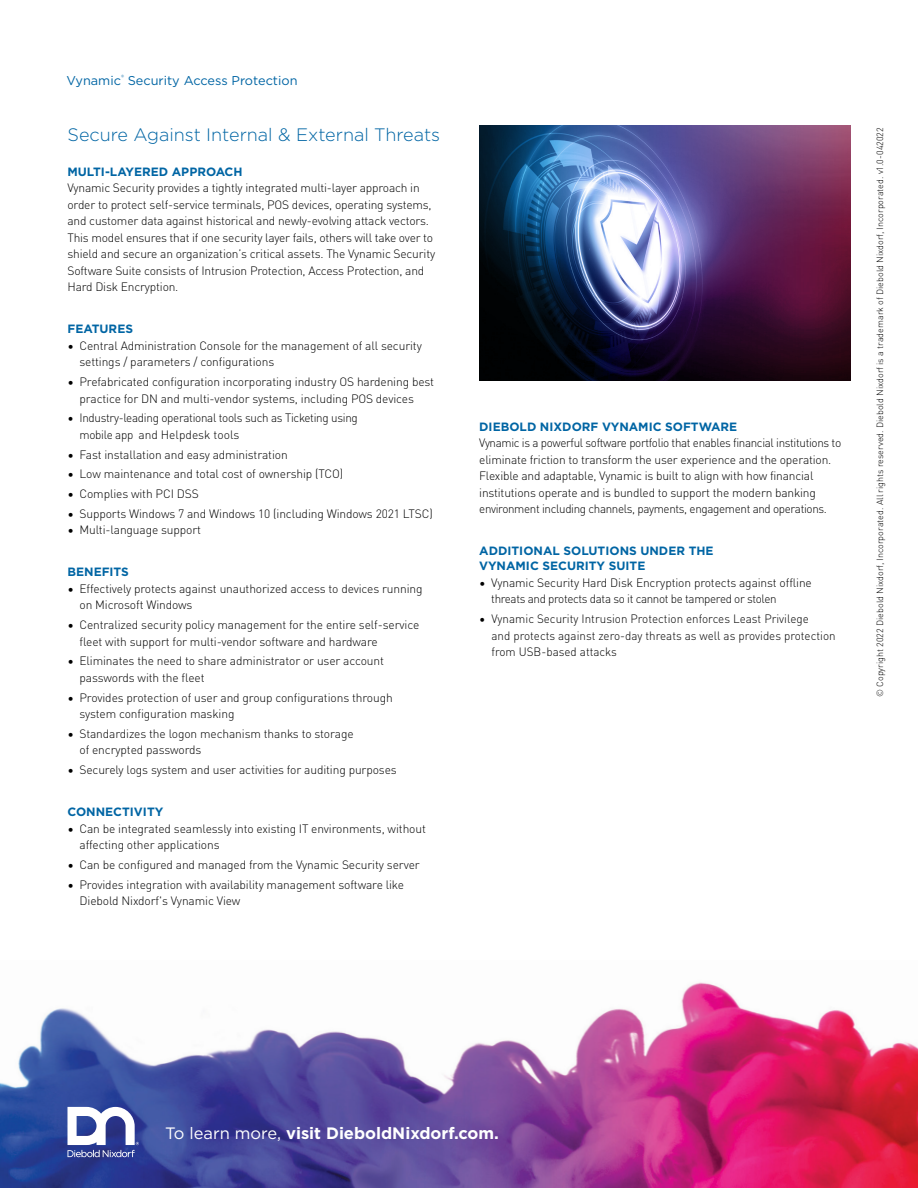
<style>
.page{position:relative;width:918px;height:1188px;background:#fff}
.page>*{position:absolute;margin:0;border:0;box-sizing:border-box;transform-origin:0 0}
.t1{font:300 18px "Gotham";color:#0065a4}
.t2{font:700 16.5px "Gotham";color:#fff}
.t3{font:12.75px "Gotham";color:#0065a4}
.t4{font:300 12px/16.5px "DIN Pro";letter-spacing:-.01em;color:#000}
.t5{font:700 12px/15px "Gotham";color:#0065a4}
.t6{font:300 9px "DIN Pro";color:#000}
.s1{font-weight:400}
</style>
<div class="page">
<img style="left:0;top:982px;width:918px;height:206px">
<svg style="left:67px;top:1107px;width:72px;height:50px"></svg>
<img style="left:479px;top:126px;width:371px;height:255px">
<p class="t3" style="left:66px;top:72px;width:233px">Vynamic<sup>®</sup> Security Access Protection</p>
<h1 class="t1" style="left:68px;top:123px;width:374px">Secure Against Internal &amp; External Threats</h1>
<p class="t5" style="left:68px;top:164px;width:177px">MULTI-LAYERED APPROACH</p>
<p class="t4" style="left:68px;top:179px;width:369px">Vynamic Security provides a tightly integrated multi-layer approach in order to protect self-service terminals, POS devices, operating systems, and customer data against historical and newly-evolving attack vectors.<br>This model ensures that if one security layer fails, others will take over to shield and secure an organization’s critical assets. The Vynamic Security Software Suite consists of Intrusion Protection, Access Protection, and Hard Disk Encryption.</p>
<p class="t5" style="left:68px;top:322px;width:67px">FEATURES</p>
<p class="t4" style="left:80px;top:337px;width:344px;text-indent:-12px">• Central Administration Console for the management of all security settings / parameters / configurations</p>
<p class="t4" style="left:80px;top:373px;width:356px;text-indent:-12px">• Prefabricated configuration incorporating industry OS hardening best practice for DN and multi-vendor systems, including POS devices</p>
<p class="t4" style="left:80px;top:409px;width:280px;text-indent:-12px">• Industry-leading operational tools such as Ticketing using mobile app and Helpdesk tools</p>
<p class="t4" style="left:68px;top:445px;width:222px">• Fast installation and easy administration</p>
<p class="t4" style="left:68px;top:465px;width:277px">• Low maintenance and total cost of ownership (TCO)</p>
<p class="t4" style="left:68px;top:485px;width:133px">• Complies with PCI DSS</p>
<p class="t4" style="left:68px;top:504px;width:367px">• Supports Windows 7 and Windows 10 (including Windows 2021 LTSC)</p>
<p class="t4" style="left:68px;top:521px;width:135px">• Multi-language support</p>
<p class="t5" style="left:68px;top:565px;width:63px">BENEFITS</p>
<p class="t4" style="left:80px;top:579px;width:345px;text-indent:-12px">• Effectively protects against unauthorized access to devices running on Microsoft Windows</p>
<p class="t4" style="left:80px;top:616px;width:341px;text-indent:-12px">• Centralized security policy management for the entire self-service fleet with support for multi-vendor software and hardware</p>
<p class="t4" style="left:80px;top:652px;width:306px;text-indent:-12px">• Eliminates the need to share administrator or user account passwords with the fleet</p>
<p class="t4" style="left:80px;top:688px;width:315px;text-indent:-12px">• Provides protection of user and group configurations through system configuration masking</p>
<p class="t4" style="left:80px;top:724px;width:276px;text-indent:-12px">• Standardizes the logon mechanism thanks to storage of encrypted passwords</p>
<p class="t4" style="left:68px;top:761px;width:331px">• Securely logs system and user activities for auditing purposes</p>
<p class="t5" style="left:68px;top:804px;width:97px">CONNECTIVITY</p>
<p class="t4" style="left:80px;top:819px;width:348px;text-indent:-12px">• Can be integrated seamlessly into existing IT environments, without affecting other applications</p>
<p class="t4" style="left:68px;top:855px;width:354px">• Can be configured and managed from the Vynamic Security server</p>
<p class="t4" style="left:80px;top:875px;width:326px;text-indent:-12px">• Provides integration with availability management software like<br>Diebold Nixdorf's Vynamic View</p>
<p class="t5" style="left:479px;top:419px;width:260px">DIEBOLD NIXDORF VYNAMIC SOFTWARE</p>
<p class="t4" style="left:479px;top:434px;width:364px">Vynamic is a powerful software portfolio that enables financial institutions to eliminate friction to transform the user experience and the operation.<br>Flexible and adaptable, Vynamic is built to align with how financial institutions operate and is bundled to support the modern banking environment including channels, payments, engagement and operations.</p>
<p class="t5" style="left:479px;top:544px;width:236px">ADDITIONAL SOLUTIONS UNDER THE<br>VYNAMIC SECURITY SUITE</p>
<p class="t4" style="left:491px;top:574px;width:322px;text-indent:-12px">• Vynamic Security Hard Disk Encryption protects against offline threats and protects data so it cannot be tampered or stolen</p>
<p class="t4" style="left:492px;top:610px;width:346px;text-indent:-12px">• Vynamic Security Intrusion Protection enforces Least Privilege<br>and protects against zero-day threats as well as provides protection from USB-based attacks</p>
<p class="t6" style="left:873px;top:697px;width:571px;rotate:-90deg">© Copyright 2022 Diebold Nixdorf, Incorporated. All rights reserved. Diebold Nixdorf is a trademark of Diebold Nixdorf, Incorporated. v1.0-042022</p>
<h2 class="t2" style="left:165px;top:1122px;width:335px"><span class="s1">To learn more,</span> visit DieboldNixdorf.com.</h2>
</div>
